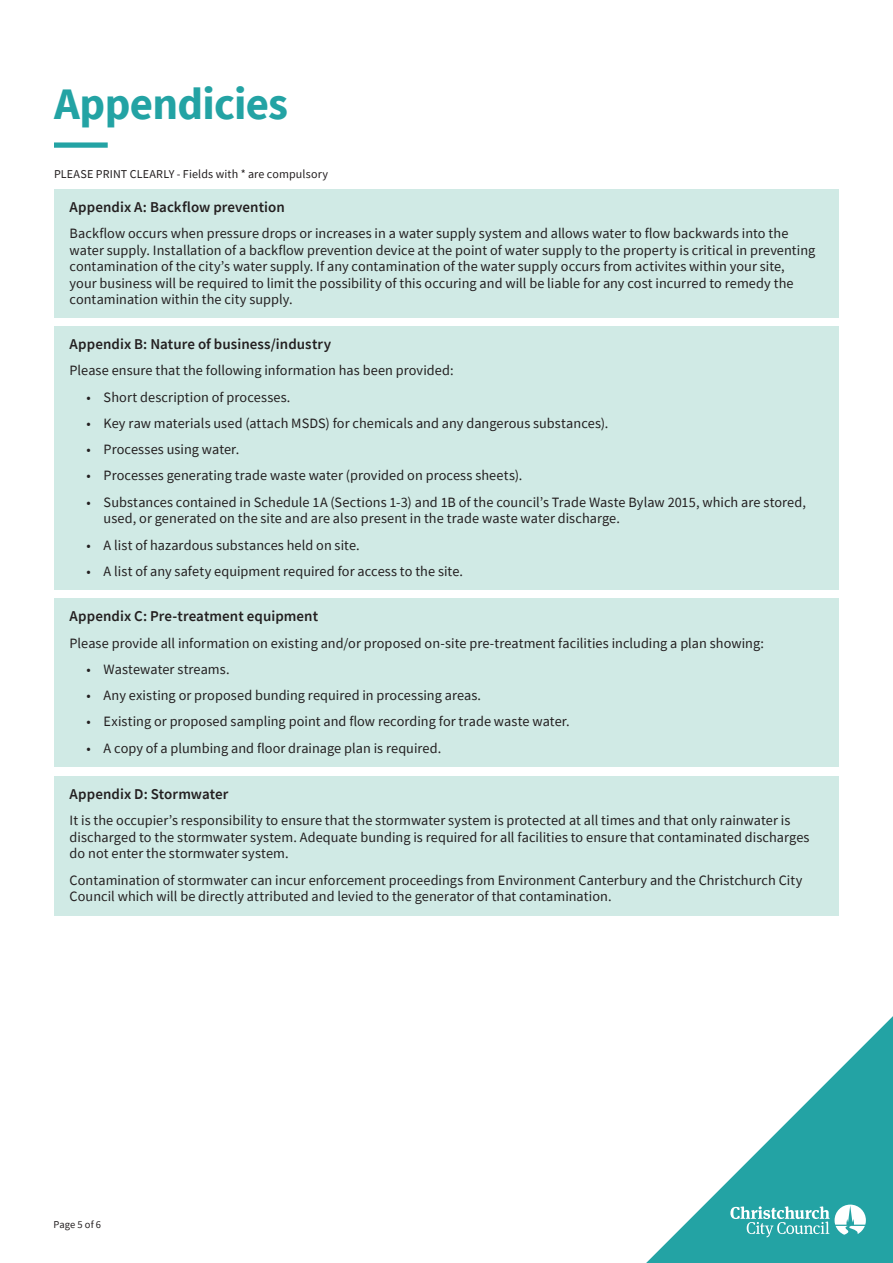
<style>
.page{position:relative;width:893px;height:1263px;background:#fff}
.page>*{position:absolute;margin:0;border:0;box-sizing:border-box;transform-origin:0 0}
.t1{font:700 45px "Source Sans Pro";letter-spacing:-.015em;color:#23a3a4}
.t2{font:600 15px "Source Sans Pro";letter-spacing:.005em;color:#231f20}
.t3{font:14.25px/16.5px "Source Sans Pro";letter-spacing:.005em;color:#231f20}
.t4{font:12px "Source Sans Pro";letter-spacing:.01em;color:#231f20}
.t5{font:10.5px "Source Sans Pro";letter-spacing:.015em;color:#231f20}
</style>
<div class="page">
<svg style="left:646px;top:1016px;width:247px;height:247px"></svg>
<svg style="left:730px;top:1204px;width:136px;height:33px"></svg>
<div style="left:54px;top:142px;width:54px;height:6px;background:#23a3a4"></div>
<div style="left:54px;top:189px;width:785px;height:128px;background:#d0eae5"></div>
<div style="left:54px;top:326px;width:785px;height:264px;background:#d0eae5"></div>
<div style="left:54px;top:598px;width:785px;height:169px;background:#d0eae5"></div>
<div style="left:54px;top:776px;width:785px;height:139px;background:#d0eae5"></div>
<h1 class="t1" style="left:54px;top:73px;width:236px">Appendicies</h1>
<p class="t4" style="left:54px;top:166px;width:276px">PLEASE PRINT CLEARLY - Fields with * are compulsory</p>
<p class="t2" style="left:70px;top:197px;width:217px">Appendix A: Backflow prevention</p>
<p class="t3" style="left:70px;top:225px;width:747px">Backflow occurs when pressure drops or increases in a water supply system and allows water to flow backwards into the water supply. Installation of a backflow prevention device at the point of water supply to the property is critical in preventing contamination of the city’s water supply. If any contamination of the water supply occurs from activites within your site, your business will be required to limit the possibility of this occuring and will be liable for any cost incurred to remedy the contamination within the city supply.</p>
<p class="t2" style="left:70px;top:334px;width:263px">Appendix B: Nature of business/industry</p>
<p class="t3" style="left:70px;top:362px;width:385px">Please ensure that the following information has been provided:</p>
<p class="t3" style="left:87px;top:389px;width:205px">• Short description of processes.</p>
<p class="t3" style="left:87px;top:415px;width:523px">• Key raw materials used (attach MSDS) for chemicals and any dangerous substances).</p>
<p class="t3" style="left:87px;top:441px;width:154px">• Processes using water.</p>
<p class="t3" style="left:87px;top:467px;width:437px">• Processes generating trade waste water (provided on process sheets).</p>
<p class="t3" style="left:104px;top:494px;width:704px;text-indent:-17px">• Substances contained in Schedule 1A (Sections 1-3) and 1B of the council’s Trade Waste Bylaw 2015, which are stored, used, or generated on the site and are also present in the trade waste water discharge.</p>
<p class="t3" style="left:87px;top:536px;width:274px">• A list of hazardous substances held on site.</p>
<p class="t3" style="left:87px;top:563px;width:378px">• A list of any safety equipment required for access to the site.</p>
<p class="t2" style="left:70px;top:606px;width:250px">Appendix C: Pre-treatment equipment</p>
<p class="t3" style="left:70px;top:634px;width:696px">Please provide all information on existing and/or proposed on-site pre-treatment facilities including a plan showing:</p>
<p class="t3" style="left:87px;top:661px;width:144px">• Wastewater streams.</p>
<p class="t3" style="left:87px;top:687px;width:396px">• Any existing or proposed bunding required in processing areas.</p>
<p class="t3" style="left:87px;top:713px;width:485px">• Existing or proposed sampling point and flow recording for trade waste water.</p>
<p class="t3" style="left:87px;top:739px;width:356px">• A copy of a plumbing and floor drainage plan is required.</p>
<p class="t2" style="left:70px;top:784px;width:160px">Appendix D: Stormwater</p>
<p class="t3" style="left:70px;top:812px;width:741px">It is the occupier’s responsibility to ensure that the stormwater system is protected at all times and that only rainwater is discharged to the stormwater system. Adequate bunding is required for all facilities to ensure that contaminated discharges do not enter the stormwater system.</p>
<p class="t3" style="left:70px;top:871px;width:734px">Contamination of stormwater can incur enforcement proceedings from Environment Canterbury and the Christchurch City<br>Council which will be directly attributed and levied to the generator of that contamination.</p>
<p class="t5" style="left:53px;top:1218px;width:49px">Page 5 of 6</p>
</div>
